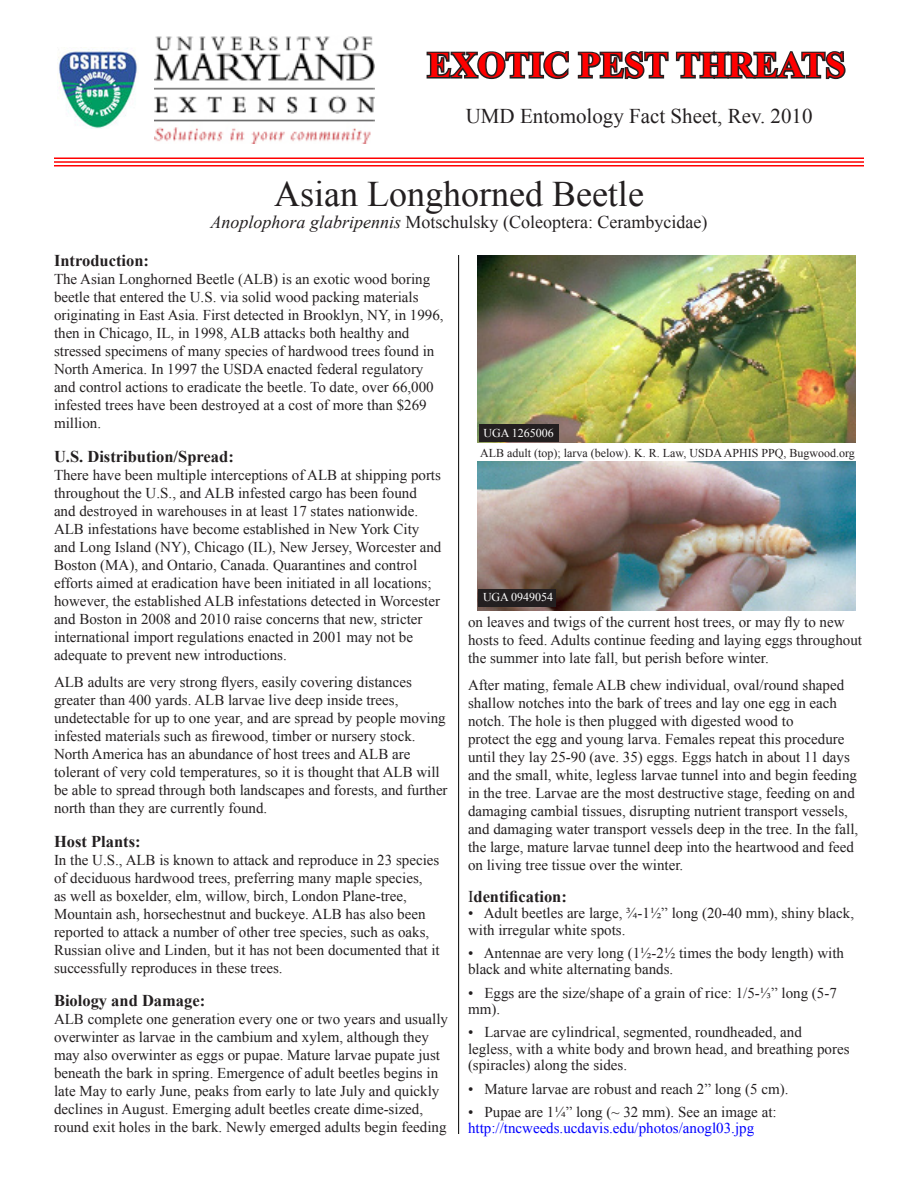
<style>
.page{position:relative;width:918px;height:1188px;background:#fff}
.page>*{position:absolute;margin:0;border:0;box-sizing:border-box;transform-origin:0 0}
.t1{font:36px "Times New Roman";color:#231f20}
.t2{font:700 36px "Times New Roman";color:#f00}
.t3{font:21px "Times New Roman";color:#231f20}
.t4{font:18px "Times New Roman";color:#231f20}
.t5{font:700 16.5px "Times New Roman";color:#231f20}
.t6{font:15px/18px "Times New Roman";color:#231f20}
.t7{font:15px "Times New Roman";color:#00f}
.t8{font:12px "Times New Roman";color:#231f20}
.t9{font:12px "Times New Roman";color:#fff}
.s1{font-style:italic}
.s2{font-weight:400}
</style>
<div class="page">
<hr style="left:54px;top:158px;width:810px;height:1px;background:#f00">
<hr style="left:54px;top:161px;width:810px;height:2px;background:#f00">
<hr style="left:54px;top:165px;width:810px;height:2px;background:#f00">
<hr style="left:458px;top:255px;width:1px;height:879px;background:#000">
<svg style="left:426px;top:51px;width:143px;height:29px"></svg>
<svg style="left:577px;top:51px;width:269px;height:29px"></svg>
<img style="left:57px;top:48px;width:80px;height:81px">
<img style="left:155px;top:36px;width:219px;height:107px">
<img style="left:478px;top:255px;width:378px;height:188px">
<div style="left:479px;top:425px;width:79px;height:17px;background:#231f20"></div>
<img style="left:477px;top:462px;width:378px;height:148px">
<div style="left:478px;top:589px;width:78px;height:18px;background:#231f20"></div>
<p class="t2" style="left:427px;top:40px;width:420px">EXOTIC PEST THREATS</p>
<p class="t3" style="left:466px;top:101px;width:348px">UMD Entomology Fact Sheet, Rev. 2010</p>
<p class="t1" style="left:274px;top:170px;width:371px">Asian Longhorned Beetle</p>
<p class="t4" style="left:211px;top:210px;width:498px"><span class="s1">Anoplophora glabripennis</span> Motschulsky (Coleoptera: Cerambycidae)</p>
<p class="t5" style="left:54px;top:249px;width:97px">Introduction:</p>
<p class="t6" style="left:54px;top:270px;width:391px">The Asian Longhorned Beetle (ALB) is an exotic wood boring beetle that entered the U.S. via solid wood packing materials originating in East Asia. First detected in Brooklyn, NY, in 1996, then in Chicago, IL, in 1998, ALB attacks both healthy and stressed specimens of many species of hardwood trees found in North America. In 1997 the USDA enacted federal regulatory and control actions to eradicate the beetle. To date, over 66,000 infested trees have been destroyed at a cost of more than $269 million.</p>
<p class="t5" style="left:54px;top:445px;width:181px">U.S. Distribution/Spread:</p>
<p class="t6" style="left:54px;top:466px;width:389px">There have been multiple interceptions of ALB at shipping ports throughout the U.S., and ALB infested cargo has been found and destroyed in warehouses in at least 17 states nationwide.<br>ALB infestations have become established in New York City and Long Island (NY), Chicago (IL), New Jersey, Worcester and Boston (MA), and Ontario, Canada. Quarantines and control efforts aimed at eradication have been initiated in all locations; however, the established ALB infestations detected in Worcester and Boston in 2008 and 2010 raise concerns that new, stricter international import regulations enacted in 2001 may not be adequate to prevent new introductions.</p>
<p class="t6" style="left:54px;top:673px;width:395px">ALB adults are very strong flyers, easily covering distances greater than 400 yards. ALB larvae live deep inside trees, undetectable for up to one year, and are spread by people moving infested materials such as firewood, timber or nursery stock.<br>North America has an abundance of host trees and ALB are tolerant of very cold temperatures, so it is thought that ALB will be able to spread through both landscapes and forests, and further north than they are currently found.</p>
<p class="t5" style="left:54px;top:830px;width:88px">Host Plants:</p>
<p class="t6" style="left:54px;top:850px;width:387px">In the U.S., ALB is known to attack and reproduce in 23 species of deciduous hardwood trees, preferring many maple species,<br>as well as boxelder, elm, willow, birch, London Plane-tree, Mountain ash, horsechestnut and buckeye. ALB has also been reported to attack a number of other tree species, such as oaks, Russian olive and Linden, but it has not been documented that it successfully reproduces in these trees.</p>
<p class="t5" style="left:54px;top:989px;width:153px">Biology and Damage:</p>
<p class="t6" style="left:54px;top:1010px;width:396px">ALB complete one generation every one or two years and usually overwinter as larvae in the cambium and xylem, although they may also overwinter as eggs or pupae. Mature larvae pupate just beneath the bark in spring. Emergence of adult beetles begins in late May to early June, peaks from early to late July and quickly declines in August. Emerging adult beetles create dime-sized, round exit holes in the bark. Newly emerged adults begin feeding</p>
<p class="t9" style="left:483px;top:425px;width:72px">UGA 1265006</p>
<p class="t8" style="left:480px;top:445px;width:376px">ALB adult (top); larva (below). K. R. Law, USDA APHIS PPQ, Bugwood.org</p>
<p class="t9" style="left:483px;top:589px;width:72px">UGA 0949054</p>
<p class="t6" style="left:468px;top:613px;width:396px">on leaves and twigs of the current host trees, or may fly to new hosts to feed. Adults continue feeding and laying eggs throughout the summer into late fall, but perish before winter.</p>
<p class="t6" style="left:468px;top:676px;width:378px">After mating, female ALB chew individual, oval/round shaped shallow notches into the bark of trees and lay one egg in each notch. The hole is then plugged with digested wood to</p>
<p class="t6" style="left:468px;top:730px;width:392px">protect the egg and young larva. Females repeat this procedure until they lay 25-90 (ave. 35) eggs. Eggs hatch in about 11 days and the small, white, legless larvae tunnel into and begin feeding in the tree. Larvae are the most destructive stage, feeding on and damaging cambial tissues, disrupting nutrient transport vessels, and damaging water transport vessels deep in the tree. In the fall, the large, mature larvae tunnel deep into the heartwood and feed on living tree tissue over the winter.</p>
<p class="t5" style="left:468px;top:885px;width:101px"><span class="s2">I</span>dentification:</p>
<p class="t6" style="left:468px;top:905px;width:388px;line-height:16.5px">• Adult beetles are large, ¾-1½” long (20-40 mm), shiny black, with irregular white spots.</p>
<p class="t6" style="left:468px;top:944px;width:378px;line-height:16.5px">• Antennae are very long (1½-2½ times the body length) with black and white alternating bands.</p>
<p class="t6" style="left:468px;top:984px;width:370px;line-height:16.5px">• Eggs are the size/shape of a grain of rice: 1/5-⅓” long (5-7 mm).</p>
<p class="t6" style="left:468px;top:1024px;width:383px;line-height:16.5px">• Larvae are cylindrical, segmented, roundheaded, and legless, with a white body and brown head, and breathing pores (spiracles) along the sides.</p>
<p class="t6" style="left:468px;top:1079px;width:322px">• Mature larvae are robust and reach 2” long (5 cm).</p>
<p class="t6" style="left:468px;top:1103px;width:310px">• Pupae are 1¼” long (~ 32 mm). See an image at:</p>
<p class="t7" style="left:468px;top:1118px;width:288px">http://tncweeds.ucdavis.edu/photos/anogl03.jpg</p>
</div>
